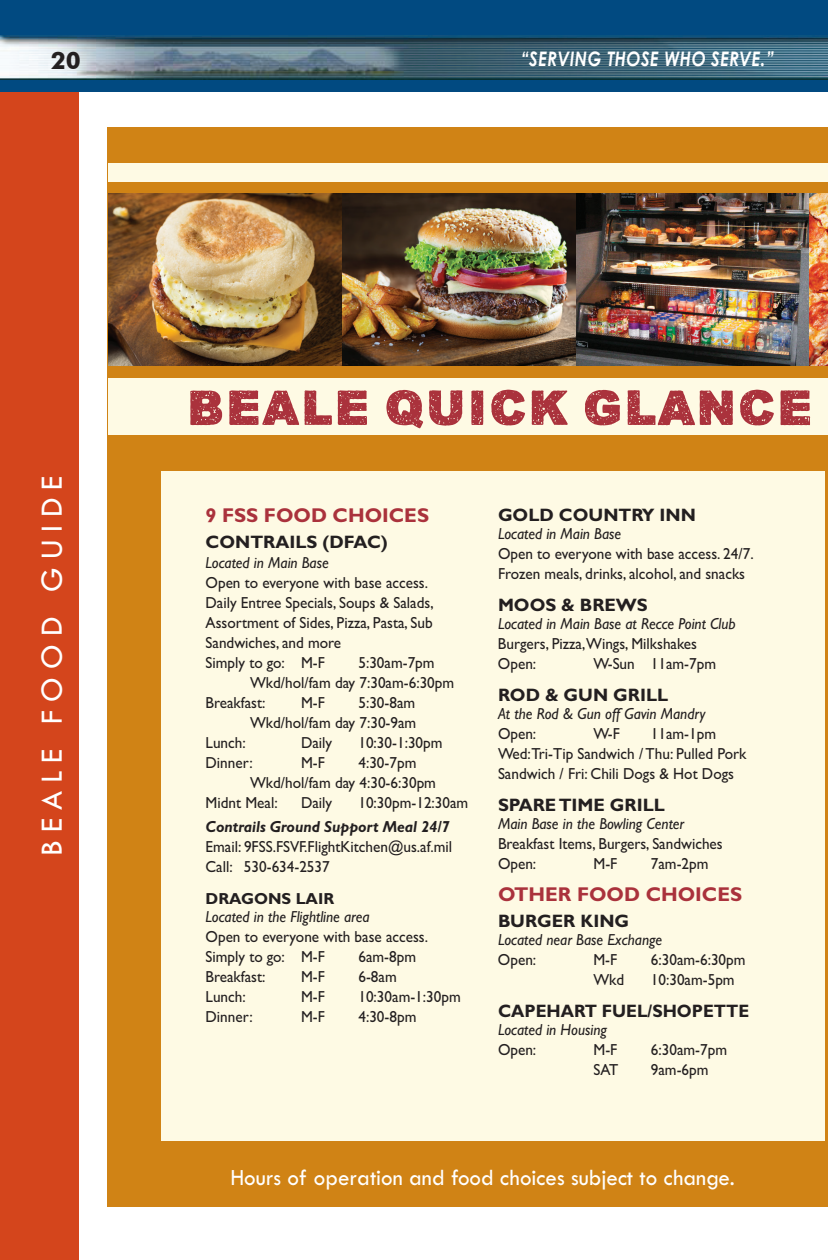
<style>
.page{position:relative;width:828px;height:1260px;background:#fff}
.page>*{position:absolute;margin:0;border:0;box-sizing:border-box;transform-origin:0 0}
.t1{font:48.2px "Keskiyon Lumisade";letter-spacing:.02em;color:#aa323c;scale:1.1 1}
.t2{font:32px "Tw Cen";letter-spacing:.25em;color:#fff}
.t3{font:24px "Tw Cen";color:#fff;scale:.96 1}
.t4{font:700 24px "Futura BT";color:#231f20}
.t5{font:700 20px "Gill Sans";color:#aa323c}
.t6{font:italic 700 20px "Century Gothic";letter-spacing:.03em;color:#fff;scale:.83 1}
.t7{font:700 18px "Gill Sans";color:#231f20}
.t8{font:700 18px "Gill Sans";color:#231f20;scale:.95 1}
.t9{font:16px/20px "Gill Sans";color:#231f20;scale:.95 1}
.t10{font:italic 16px "Gill Sans";color:#231f20;scale:.95 1}
.t11{font:italic 700 16px "Gill Sans";color:#231f20;scale:.95 1}
.t12{font:700 16px "Gill Sans";color:#231f20}
</style>
<div class="page">
<div style="left:107px;top:127px;width:721px;height:1079px;background:#d08315"></div>
<div style="left:162px;top:471px;width:663px;height:669px;background:#fefae4"></div>
<img style="left:108px;top:193px;width:720px;height:172px">
<div style="left:109px;top:163px;width:719px;height:19px;background:#fefae4"></div>
<div style="left:109px;top:379px;width:719px;height:56px;background:#fefae4"></div>
<div style="left:0;top:90px;width:79px;height:1170px;background:#d4451c"></div>
<img style="left:1px;top:34px;width:827px;height:47px">
<div style="left:0;top:0;width:828px;height:34px;background:#014a81"></div>
<div style="left:0;top:81px;width:828px;height:11px;background:#014a81"></div>
<h3 class="t4" style="left:51px;top:46px;width:31px">20</h3>
<p class="t6" style="left:521px;top:44px;width:306px">“SERVING THOSE WHO SERVE.”</p>
<h2 class="t2" style="left:33px;top:856px;width:382px;rotate:-90deg">BEALE FOOD GUIDE</h2>
<h1 class="t1" style="left:187px;top:374px;width:570px">BEALE QUICK GLANCE</h1>
<p class="t5" style="left:206px;top:503px;width:225px">9 FSS FOOD CHOICES</p>
<p class="t7" style="left:206px;top:531px;width:184px">CONTRAILS (DFAC)</p>
<p class="t10" style="left:206px;top:553px;width:131px">Located in Main Base</p>
<p class="t9" style="left:206px;top:573px;width:242px">Open to everyone with base access.<br>Daily Entree Specials, Soups &amp; Salads,<br>Assortment of Sides, Pizza, Pasta, Sub<br>Sandwiches, and more<br>Simply to go: M-F</p>
<p class="t9" style="left:358px;top:653px;width:82px">5:30am-7pm</p>
<p class="t9" style="left:250px;top:673px;width:216px">Wkd/hol/fam day 7:30am-6:30pm</p>
<p class="t9" style="left:206px;top:693px;width:64px">Breakfast:</p>
<p class="t9" style="left:301px;top:693px;width:27px">M-F</p>
<p class="t9" style="left:250px;top:693px;width:177px;text-align:right">5:30-8am<br>Wkd/hol/fam day 7:30-9am</p>
<p class="t9" style="left:206px;top:733px;width:44px">Lunch:</p>
<p class="t9" style="left:301px;top:733px;width:34px">Daily</p>
<p class="t9" style="left:358px;top:733px;width:90px">10:30-1:30pm</p>
<p class="t9" style="left:206px;top:753px;width:51px">Dinner:</p>
<p class="t9" style="left:301px;top:753px;width:27px">M-F</p>
<p class="t9" style="left:358px;top:753px;width:63px">4:30-7pm</p>
<p class="t9" style="left:250px;top:773px;width:197px">Wkd/hol/fam day 4:30-6:30pm</p>
<p class="t9" style="left:206px;top:793px;width:77px">Midnt Meal:</p>
<p class="t9" style="left:301px;top:793px;width:34px">Daily</p>
<p class="t9" style="left:358px;top:793px;width:117px">10:30pm-12:30am</p>
<p class="t11" style="left:206px;top:817px;width:259px">Contrails Ground Support Meal 24/7</p>
<p class="t9" style="left:206px;top:837px;width:261px">Email: 9FSS.FSVF.FlightKitchen@us.af.mil<br>Call: 530-634-2537</p>
<p class="t12" style="left:206px;top:889px;width:130px">DRAGONS LAIR</p>
<p class="t10" style="left:206px;top:907px;width:174px">Located in the Flightline area</p>
<p class="t9" style="left:206px;top:927px;width:236px">Open to everyone with base access.<br>Simply to go: M-F</p>
<p class="t9" style="left:358px;top:947px;width:62px">6am-8pm</p>
<p class="t9" style="left:206px;top:967px;width:64px">Breakfast:</p>
<p class="t9" style="left:301px;top:967px;width:27px">M-F</p>
<p class="t9" style="left:358px;top:967px;width:42px">6-8am</p>
<p class="t9" style="left:206px;top:987px;width:44px">Lunch:</p>
<p class="t9" style="left:301px;top:987px;width:27px">M-F</p>
<p class="t9" style="left:358px;top:987px;width:109px">10:30am-1:30pm</p>
<p class="t9" style="left:206px;top:1007px;width:51px">Dinner:</p>
<p class="t9" style="left:301px;top:1007px;width:27px">M-F</p>
<p class="t9" style="left:358px;top:1007px;width:63px">4:30-8pm</p>
<p class="t7" style="left:498px;top:504px;width:199px">GOLD COUNTRY INN</p>
<p class="t10" style="left:498px;top:524px;width:131px">Located in Main Base</p>
<p class="t9" style="left:498px;top:543px;width:271px">Open to everyone with base access. 24/7.<br>Frozen meals, drinks, alcohol, and snacks</p>
<p class="t7" style="left:498px;top:594px;width:151px">MOOS &amp; BREWS</p>
<p class="t10" style="left:498px;top:614px;width:252px">Located in Main Base at Recce Point Club</p>
<p class="t9" style="left:498px;top:633px;width:211px">Burgers, Pizza,Wings, Milkshakes<br>Open:</p>
<p class="t9" style="left:593px;top:653px;width:131px">W-Sun 11am-7pm</p>
<p class="t7" style="left:498px;top:684px;width:172px">ROD &amp; GUN GRILL</p>
<p class="t10" style="left:498px;top:704px;width:220px">At the Rod &amp; Gun off Gavin Mandry</p>
<p class="t9" style="left:498px;top:723px;width:42px">Open:</p>
<p class="t9" style="left:593px;top:723px;width:29px">W-F</p>
<p class="t9" style="left:498px;top:723px;width:263px;text-indent:153px">11am-1pm<br>Wed:Tri-Tip Sandwich / Thu: Pulled Pork<br>Sandwich / Fri: Chili Dogs &amp; Hot Dogs</p>
<p class="t7" style="left:498px;top:794px;width:168px">SPARE TIME GRILL</p>
<p class="t10" style="left:498px;top:814px;width:198px">Main Base in the Bowling Center</p>
<p class="t9" style="left:498px;top:833px;width:238px">Breakfast Items, Burgers, Sandwiches<br>Open:</p>
<p class="t9" style="left:593px;top:853px;width:27px">M-F</p>
<p class="t9" style="left:651px;top:853px;width:62px">7am-2pm</p>
<p class="t5" style="left:498px;top:882px;width:246px">OTHER FOOD CHOICES</p>
<p class="t7" style="left:498px;top:910px;width:133px">BURGER KING</p>
<p class="t10" style="left:498px;top:930px;width:174px">Located near Base Exchange</p>
<p class="t9" style="left:498px;top:949px;width:42px">Open:</p>
<p class="t9" style="left:593px;top:949px;width:27px">M-F</p>
<p class="t9" style="left:651px;top:949px;width:101px">6:30am-6:30pm</p>
<p class="t9" style="left:593px;top:969px;width:34px">Wkd</p>
<p class="t9" style="left:651px;top:969px;width:90px">10:30am-5pm</p>
<p class="t8" style="left:498px;top:1000px;width:266px">CAPEHART FUEL/SHOPETTE</p>
<p class="t10" style="left:498px;top:1020px;width:116px">Located in Housing</p>
<p class="t9" style="left:498px;top:1039px;width:42px">Open:</p>
<p class="t9" style="left:593px;top:1039px;width:27px">M-F</p>
<p class="t9" style="left:651px;top:1039px;width:82px">6:30am-7pm</p>
<p class="t9" style="left:593px;top:1059px;width:28px">SAT</p>
<p class="t9" style="left:651px;top:1059px;width:62px">9am-6pm</p>
<h3 class="t3" style="left:230px;top:1163px;width:527px">Hours of operation and food choices subject to change.</h3>
</div>
